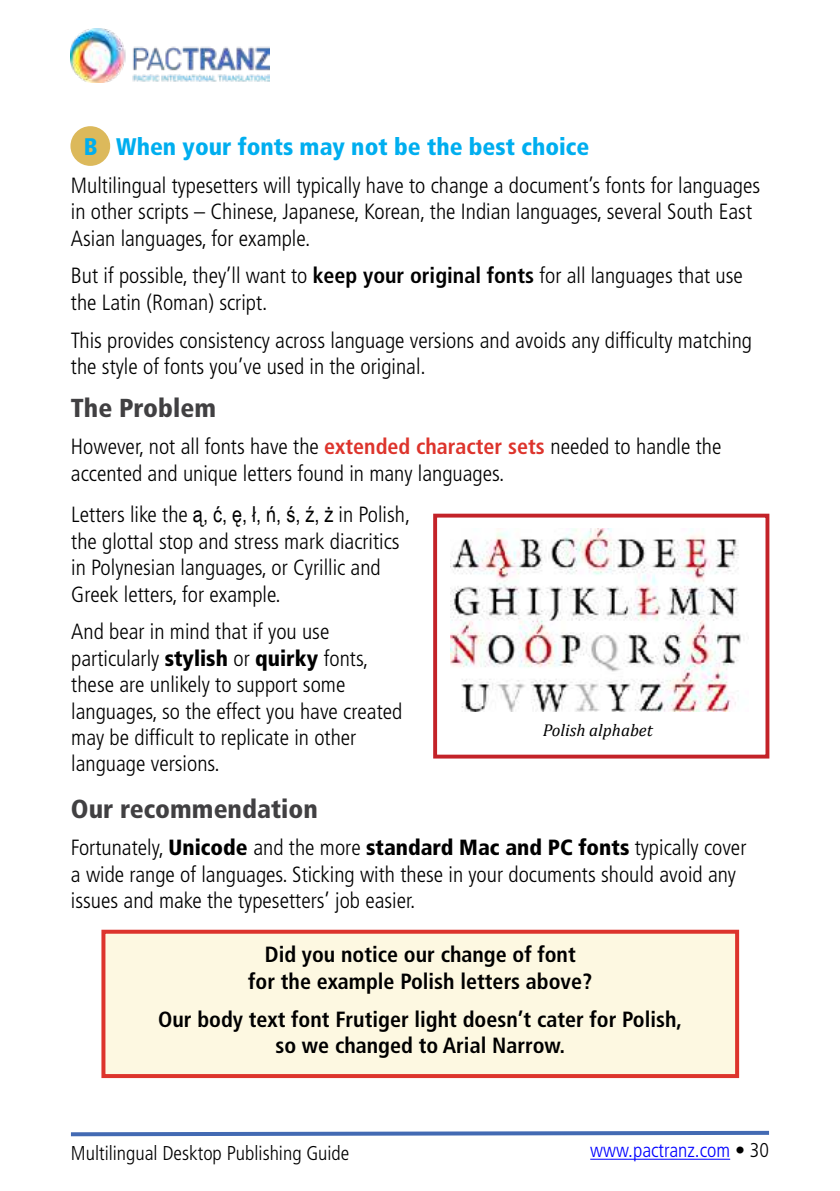
<style>
.page{position:relative;width:840px;height:1191px;background:#fff}
.page>*{position:absolute;margin:0;border:0;box-sizing:border-box;transform-origin:0 0}
.t1{font:900 condensed 26px "Frutiger";color:#414042}
.t2{font:900 condensed 24px "Frutiger";color:#00aeef}
.t3{font:300 condensed 22px/26.4px "Frutiger";color:#000}
.t4{font:700 condensed 22px/26.4px "Frutiger";color:#000;text-align:center}
.t5{font:300 condensed 20px "Frutiger";color:#000}
.t6{font:300 condensed 20px "Frutiger";color:#00f}
.t7{font:italic 17.2px "Cambria";color:#000}
.s1{font-weight:700}
.s2{font-weight:700;color:#dd342c}
.s3{font-family:"Arial Narrow";font-weight:400;font-stretch:normal}
.s4{font-weight:900}
.s5{color:#000}
</style>
<div class="page">
<hr style="left:590px;top:1158px;width:139px;height:1px;background:#00f">
<img style="left:71px;top:28px;width:198px;height:54px">
<svg style="left:70px;top:1130px;width:699px;height:7px"></svg>
<div style="left:103px;top:931px;width:633px;height:145px;background:#fdf8e1"></div>
<div style="left:101px;top:929px;width:637px;height:149px;border:4px solid #dd342c"></div>
<img style="left:450px;top:528px;width:291px;height:183px">
<div style="left:433px;top:513px;width:336px;height:245px;border:4px solid #c32228"></div>
<div style="left:71px;top:127px;width:38px;height:38px;background:#dcb95b;border-radius:50%"></div>
<div style="left:70px;top:126px;width:40px;height:40px;border:2px solid #dcb95b;border-radius:50%"></div>
<p class="t2" style="left:84px;top:137px;width:507px">B When your fonts may not be the best choice</p>
<p class="t3" style="left:71px;top:174px;width:690px">Multilingual typesetters will typically have to change a document’s fonts for languages in other scripts – Chinese, Japanese, Korean, the Indian languages, several South East<br>Asian languages, for example.</p>
<p class="t3" style="left:71px;top:264px;width:673px">But if possible, they’ll want to <span class="s1">keep your original fonts</span> for all languages that use the Latin (Roman) script.</p>
<p class="t3" style="left:71px;top:328px;width:682px">This provides consistency across language versions and avoids any difficulty matching the style of fonts you’ve used in the original.</p>
<p class="t1" style="left:71px;top:397px;width:147px">The Problem</p>
<p class="t3" style="left:71px;top:435px;width:651px">However, not all fonts have the <span class="s2">extended character sets</span> needed to handle the accented and unique letters found in many languages.</p>
<p class="t3" style="left:71px;top:503px;width:340px">Letters like the <span class="s3">ą, ć, ę, ł, ń, ś, ź, ż</span> in Polish, the glottal stop and stress mark diacritics in Polynesian languages, or Cyrillic and Greek letters, for example.</p>
<p class="t3" style="left:71px;top:620px;width:332px">And bear in mind that if you use particularly <span class="s4">stylish</span> or <span class="s4">quirky</span> fonts, these are unlikely to support some languages, so the effect you have created may be difficult to replicate in other language versions.</p>
<p class="t7" style="left:542px;top:724px;width:111px">Polish alphabet</p>
<p class="t1" style="left:71px;top:797px;width:248px">Our recommendation</p>
<p class="t3" style="left:71px;top:836px;width:676px">Fortunately, <span class="s4">Unicode</span> and the more <span class="s4">standard Mac and PC fonts</span> typically cover a wide range of languages. Sticking with these in your documents should avoid any issues and make the typesetters’ job easier.</p>
<p class="t4" style="left:248px;top:943px;width:345px">Did you notice our change of font<br>for the example Polish letters above?</p>
<p class="t4" style="left:158px;top:1007px;width:525px">Our body text font Frutiger light doesn’t cater for Polish, so we changed to Arial Narrow.</p>
<p class="t5" style="left:71px;top:1144px;width:280px">Multilingual Desktop Publishing Guide</p>
<p class="t6" style="left:590px;top:1142px;width:180px">www.pactranz.com <span class="s5">• 30</span></p>
</div>
